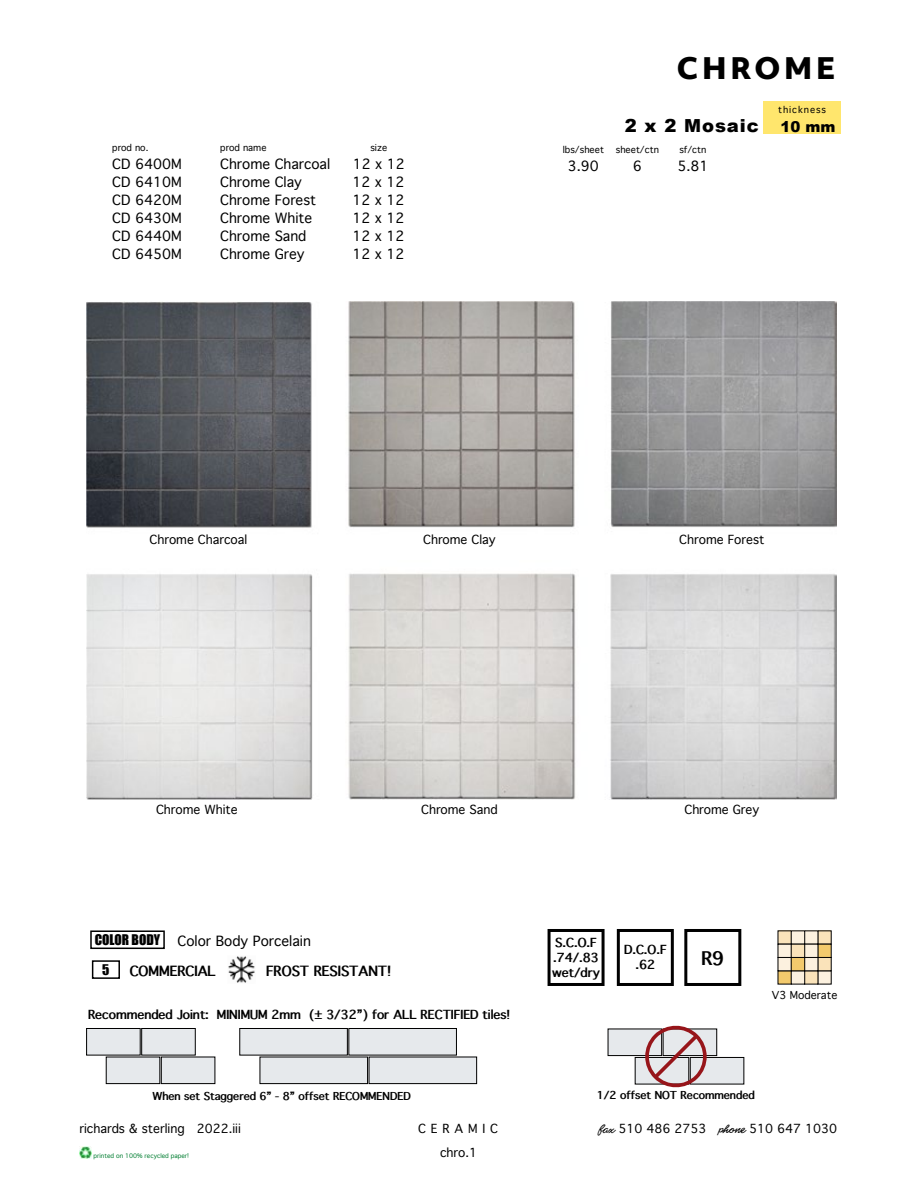
<style>
.page{position:relative;width:918px;height:1188px;background:#fff}
.page>*{position:absolute;margin:0;border:0;box-sizing:border-box;transform-origin:0 0}
.t1{font:800 28.5px "Objektiv Mk 1";letter-spacing:.13em;color:#000}
.t2{font:900 18px "Arial";letter-spacing:.05em;color:#000}
.t3{font:700 18px "Thonburi";color:#000}
.t4{font:13.5px/18px "Geneva";color:#000;text-align:justify}
.t5{font:700 13.5px "Thonburi";color:#000}
.t6{font:13.5px "Impact";color:#000}
.t7{font:12px "Geneva";color:#000}
.t8{font:700 12px/15px "Thonburi";color:#000;text-align:center}
.t9{font:12px "Geneva";letter-spacing:.4em;color:#000}
.t10{font:700 10.5px "Thonburi";color:#000}
.t11{font:10.5px "Geneva";color:#000}
.t12{font:9px "Geneva";color:#000}
.t13{font:9px "Geneva";letter-spacing:.1em;color:#000}
.t14{font:6px "Geneva";color:#007e31}
.s1{font-size:15px}
.s2{font-family:"CC Matinee Idol"}
</style>
<div class="page">
<svg style="left:79px;top:1146px;width:12px;height:13px"></svg>
<div style="left:764px;top:102px;width:77px;height:32px;background:#ffe66d"></div>
<img style="left:86px;top:301px;width:751px;height:499px">
<div style="left:90px;top:930px;width:75px;height:19px;border:2px solid #000"></div>
<div style="left:92px;top:960px;width:28px;height:19px;border:2px solid #000"></div>
<img style="left:228px;top:956px;width:27px;height:27px">
<div style="left:617px;top:929px;width:57px;height:57px;border:3px solid #000"></div>
<div style="left:684px;top:929px;width:57px;height:57px;border:3px solid #000"></div>
<div style="left:778px;top:931px;width:13px;height:13px;background:#fae3ba"></div>
<div style="left:818px;top:931px;width:13px;height:13px;background:#fae3ba"></div>
<div style="left:804px;top:931px;width:14px;height:13px;background:#fcf1df"></div>
<div style="left:791px;top:931px;width:14px;height:13px;background:#fcf1df"></div>
<div style="left:791px;top:930px;width:14px;height:15px;border:1px solid #000"></div>
<div style="left:778px;top:971px;width:13px;height:13px;background:#f3ca6d"></div>
<div style="left:818px;top:971px;width:13px;height:13px;background:#fcf1df"></div>
<div style="left:804px;top:971px;width:14px;height:13px;background:#fae3ba"></div>
<div style="left:791px;top:971px;width:14px;height:13px;background:#fcf1df"></div>
<div style="left:791px;top:970px;width:14px;height:14px;border:1px solid #000"></div>
<div style="left:778px;top:958px;width:13px;height:13px;background:#fcf1df"></div>
<div style="left:818px;top:958px;width:13px;height:13px;background:#fae3ba"></div>
<div style="left:804px;top:958px;width:14px;height:13px;background:#fcf1df"></div>
<div style="left:791px;top:958px;width:14px;height:13px;background:#f3ca6d"></div>
<div style="left:791px;top:957px;width:14px;height:14px;border:1px solid #000"></div>
<div style="left:778px;top:944px;width:13px;height:13px;background:#fcf1df"></div>
<div style="left:778px;top:944px;width:14px;height:14px;border:1px solid #000"></div>
<div style="left:818px;top:944px;width:13px;height:13px;background:#f3ca6d"></div>
<div style="left:817px;top:944px;width:15px;height:14px;border:1px solid #000"></div>
<div style="left:804px;top:944px;width:14px;height:13px;background:#fcf1df"></div>
<div style="left:804px;top:944px;width:14px;height:14px;border:1px solid #000"></div>
<div style="left:791px;top:944px;width:14px;height:13px;background:#fae3ba"></div>
<div style="left:791px;top:944px;width:14px;height:14px;border:1px solid #000"></div>
<div style="left:548px;top:929px;width:57px;height:57px;border:3px solid #000"></div>
<div style="left:608px;top:1029px;width:54px;height:27px;background:#e6e9ec"></div>
<div style="left:608px;top:1029px;width:54px;height:27px;border:1px solid #000"></div>
<div style="left:663px;top:1029px;width:54px;height:27px;background:#e6e9ec"></div>
<div style="left:663px;top:1029px;width:54px;height:27px;border:1px solid #000"></div>
<div style="left:635px;top:1057px;width:54px;height:27px;background:#e6e9ec"></div>
<div style="left:690px;top:1057px;width:54px;height:27px;background:#e6e9ec"></div>
<div style="left:690px;top:1057px;width:54px;height:27px;border:1px solid #000"></div>
<svg style="left:639px;top:1025px;width:74px;height:63px"></svg>
<div style="left:87px;top:1028px;width:53px;height:27px;background:#e6e9ec"></div>
<div style="left:86px;top:1028px;width:54px;height:27px;border:1px solid #000"></div>
<div style="left:142px;top:1028px;width:53px;height:27px;background:#e6e9ec"></div>
<div style="left:141px;top:1028px;width:54px;height:27px;border:1px solid #000"></div>
<div style="left:106px;top:1057px;width:54px;height:27px;background:#e6e9ec"></div>
<div style="left:106px;top:1057px;width:54px;height:27px;border:1px solid #000"></div>
<div style="left:161px;top:1057px;width:54px;height:27px;background:#e6e9ec"></div>
<div style="left:161px;top:1057px;width:54px;height:27px;border:1px solid #000"></div>
<div style="left:240px;top:1028px;width:107px;height:27px;background:#e6e9ec"></div>
<div style="left:240px;top:1028px;width:108px;height:27px;border:1px solid #000"></div>
<div style="left:349px;top:1028px;width:107px;height:27px;background:#e6e9ec"></div>
<div style="left:349px;top:1028px;width:108px;height:27px;border:1px solid #000"></div>
<div style="left:260px;top:1057px;width:108px;height:27px;background:#e6e9ec"></div>
<div style="left:260px;top:1057px;width:108px;height:27px;border:1px solid #000"></div>
<div style="left:369px;top:1057px;width:108px;height:27px;background:#e6e9ec"></div>
<div style="left:369px;top:1057px;width:108px;height:27px;border:1px solid #000"></div>
<p class="t12" style="left:112px;top:142px;width:38px">prod no.</p>
<p class="t12" style="left:220px;top:142px;width:48px">prod name</p>
<p class="t4" style="left:112px;top:155px;width:71px">CD 6400M</p>
<p class="t4" style="left:220px;top:155px;width:111px">Chrome Charcoal</p>
<p class="t4" style="left:112px;top:173px;width:71px">CD 6410M</p>
<p class="t4" style="left:220px;top:173px;width:83px">Chrome Clay</p>
<p class="t4" style="left:112px;top:191px;width:71px">CD 6420M</p>
<p class="t4" style="left:220px;top:191px;width:97px">Chrome Forest</p>
<p class="t4" style="left:112px;top:209px;width:71px">CD 6430M</p>
<p class="t4" style="left:220px;top:209px;width:93px">Chrome White</p>
<p class="t4" style="left:112px;top:227px;width:71px">CD 6440M</p>
<p class="t4" style="left:220px;top:227px;width:88px">Chrome Sand</p>
<p class="t4" style="left:112px;top:245px;width:71px">CD 6450M</p>
<p class="t4" style="left:220px;top:245px;width:86px">Chrome Grey</p>
<p class="t12" style="left:370px;top:142px;width:18px">size</p>
<p class="t4" style="left:352px;top:155px;width:54px">12 x 12<br>12 x 12<br>12 x 12<br>12 x 12<br>12 x 12<br>12 x 12</p>
<h1 class="t1" style="left:677px;top:47px;width:160px">CHROME</h1>
<h2 class="t2" style="left:625px;top:112px;width:212px">2 x 2 Mosaic <span class="s1">10 mm</span></h2>
<p class="t13" style="left:778px;top:104px;width:49px">thickness</p>
<p class="t12" style="left:563px;top:144px;width:43px">lbs/sheet</p>
<p class="t12" style="left:616px;top:144px;width:45px">sheet/ctn</p>
<p class="t12" style="left:679px;top:144px;width:29px">sf/ctn</p>
<p class="t4" style="left:568px;top:157px;width:33px">3.90</p>
<p class="t4" style="left:633px;top:157px;width:11px">6</p>
<p class="t4" style="left:677px;top:157px;width:33px">5.81</p>
<p class="t7" style="left:150px;top:532px;width:99px">Chrome Charcoal</p>
<p class="t7" style="left:423px;top:532px;width:74px">Chrome Clay</p>
<p class="t7" style="left:679px;top:532px;width:87px">Chrome Forest</p>
<p class="t7" style="left:156px;top:802px;width:83px">Chrome White</p>
<p class="t7" style="left:421px;top:802px;width:78px">Chrome Sand</p>
<p class="t7" style="left:685px;top:802px;width:76px">Chrome Grey</p>
<p class="t6" style="left:95px;top:931px;width:67px">COLOR BODY</p>
<p class="t6" style="left:102px;top:961px;width:9px">5</p>
<p class="t4" style="left:178px;top:932px;width:135px">Color Body Porcelain</p>
<p class="t5" style="left:130px;top:962px;width:88px">COMMERCIAL</p>
<p class="t5" style="left:266px;top:962px;width:127px">FROST RESISTANT!</p>
<p class="t8" style="left:88px;top:1007px;width:424px">Recommended Joint: MINIMUM 2mm (± 3/32”) for ALL RECTIFIED tiles!</p>
<p class="t8" style="left:552px;top:934px;width:49px;text-align:left">S.C.O.F .74/.83 wet/dry</p>
<p class="t8" style="left:624px;top:941px;width:44px">D.C.O.F .62</p>
<h2 class="t3" style="left:701px;top:945px;width:24px">R9</h2>
<p class="t11" style="left:772px;top:989px;width:67px">V3 Moderate</p>
<p class="t10" style="left:152px;top:1088px;width:260px">When set Staggered 6” - 8” offset RECOMMENDED</p>
<p class="t10" style="left:597px;top:1087px;width:159px">1/2 offset NOT Recommended</p>
<p class="t7" style="left:79px;top:1121px;width:163px">richards &amp; sterling 2022.iii</p>
<p class="t9" style="left:418px;top:1121px;width:81px">CERAMIC</p>
<p class="t7" style="left:598px;top:1121px;width:240px"><span class="s2">fax</span> 510 486 2753 <span class="s2">phone</span> 510 647 1030</p>
<p class="t14" style="left:94px;top:1152px;width:97px">printed on 100% recycled paper!</p>
<p class="t7" style="left:440px;top:1145px;width:39px">chro.1</p>
</div>
